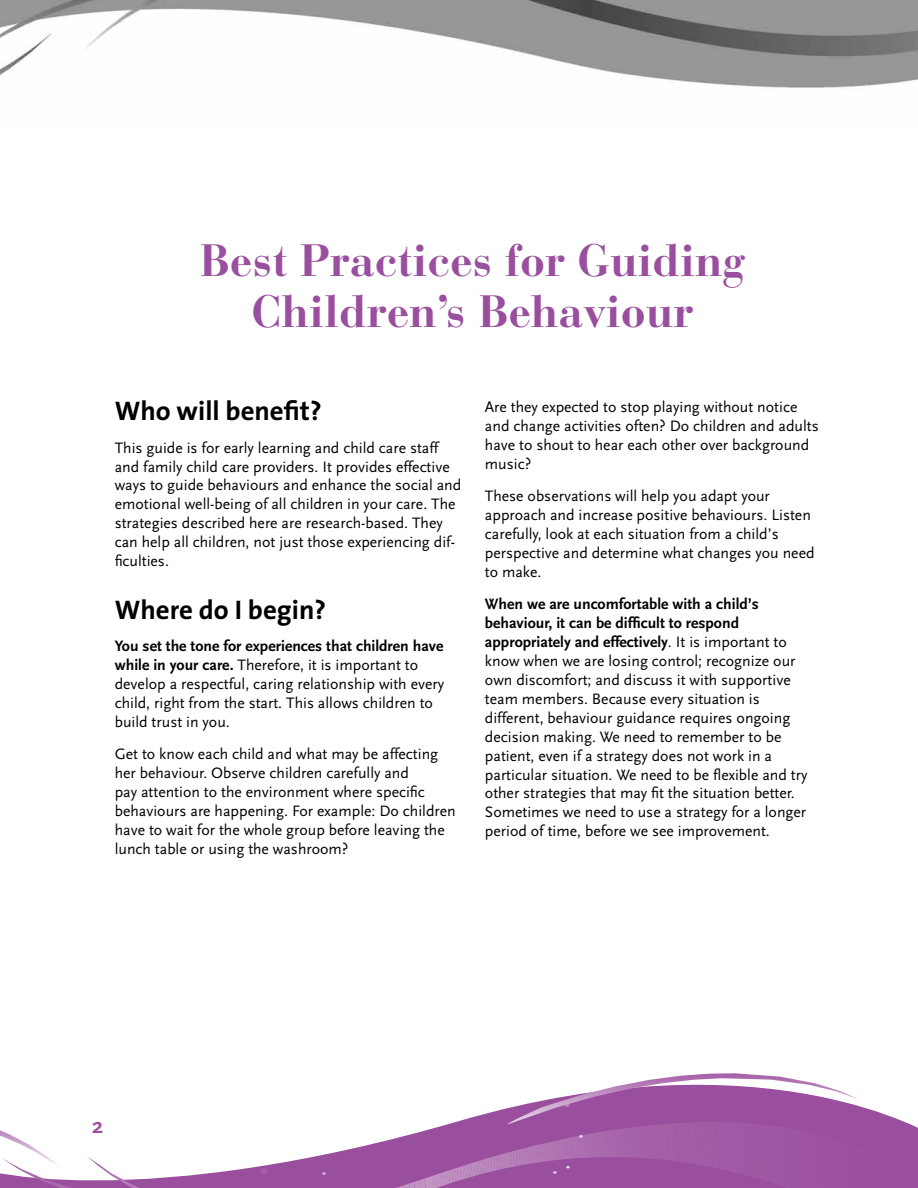
<style>
.page{position:relative;width:918px;height:1188px;background:#fff}
.page>*{position:absolute;margin:0;border:0;box-sizing:border-box;transform-origin:0 0}
.t1{font:700 45px/51px "Bauer Bodoni";color:#9a4e9e;text-align:center}
.t2{font:700 27px "The Sans";color:#000}
.t3{font:700 22.5px "Scala Sans";color:#9a4e9e}
.t4{font:15.75px/18.9px "Scala Sans";color:#000}
.s1{font-weight:700}
</style>
<div class="page">
<svg style="left:349px;top:1122px;width:569px;height:66px;fill:#9a4e9e"></svg>
<svg style="left:395px;top:1073px;width:511px;height:115px"></svg>
<svg style="left:0;top:1130px;width:349px;height:58px"></svg>
<img style="left:0;top:0;width:918px;height:88px">
<h1 class="t1" style="left:200px;top:235px;width:547px">Best Practices for Guiding<br>Children’s Behaviour</h1>
<h2 class="t2" style="left:115px;top:388px;width:208px">Who will benefit?</h2>
<p class="t4" style="left:115px;top:438px;width:348px">This guide is for early learning and child care staff and family child care providers. It provides effective ways to guide behaviours and enhance the social and emotional well-being of all children in your care. The strategies described here are research-based. They can help all children, not just those experiencing dif&shy;ficulties.</p>
<h2 class="t2" style="left:115px;top:587px;width:213px">Where do I begin?</h2>
<p class="t4" style="left:115px;top:637px;width:331px"><span class="s1">You set the tone for experiences that children have while in your care.</span> Therefore, it is important to develop a respectful, caring relationship with every child, right from the start. This allows children to build trust in you.</p>
<p class="t4" style="left:115px;top:745px;width:343px">Get to know each child and what may be affecting her behaviour. Observe children carefully and<br>pay attention to the environment where specific behaviours are happening. For example: Do children have to wait for the whole group before leaving the lunch table or using the washroom?</p>
<p class="t4" style="left:485px;top:398px;width:335px">Are they expected to stop playing without notice and change activities often? Do children and adults have to shout to hear each other over background music?</p>
<p class="t4" style="left:485px;top:487px;width:331px">These observations will help you adapt your approach and increase positive behaviours. Listen carefully, look at each situation from a child’s perspective and determine what changes you need to make.</p>
<p class="t4" style="left:485px;top:595px;width:324px"><span class="s1">When we are uncomfortable with a child’s behaviour, it can be difficult to respond appropriately and effectively</span>. It is important to know when we are losing control; recognize our own discomfort; and discuss it with supportive team members. Because every situation is different, behaviour guidance requires ongoing decision making. We need to remember to be patient, even if a strategy does not work in a particular situation. We need to be flexible and try other strategies that may fit the situation better.<br>Sometimes we need to use a strategy for a longer period of time, before we see improvement.</p>
<h3 class="t3" style="left:92px;top:1114px;width:13px">2</h3>
</div>
